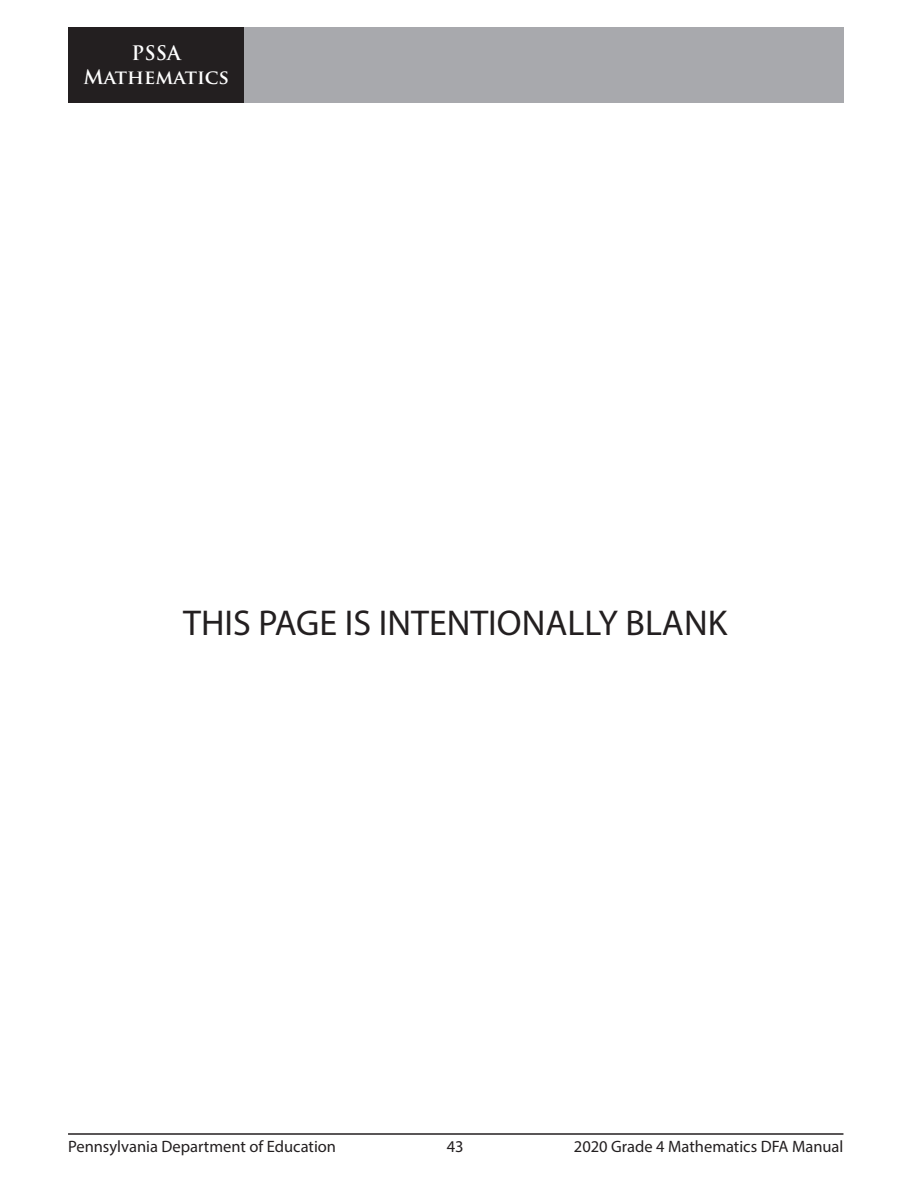
<style>
.page{position:relative;width:918px;height:1188px;background:#fff}
.page>*{position:absolute;margin:0;border:0;box-sizing:border-box;transform-origin:0 0}
.xSetupup_Intentional{font:36px "Myriad Pro";color:#231f20}
.t1{font:700 19.5px/23.4px "Trajan Pro";color:#fff;text-align:center}
.t2{font:16.5px "Myriad Pro";color:#231f20}
</style>
<div class="page">
<hr style="left:68px;top:1133px;width:775px;height:2px;background:#231f20">
<div style="left:68px;top:27px;width:176px;height:76px;background:#231f20"></div>
<div style="left:244px;top:27px;width:599px;height:76px;background:#a8a9ad"></div>
<p class="t1" style="left:83px;top:42px;width:147px">PSSA<br>Mathematics</p>
<p class="xSetupup_Intentional" style="left:183px;top:600px;width:545px">THIS PAGE IS INTENTIONALLY BLANK</p>
<p class="t2" style="left:68px;top:1136px;width:270px">Pennsylvania Department of Education</p>
<p class="t2" style="left:447px;top:1136px;width:18px">43</p>
<p class="t2" style="left:574px;top:1136px;width:271px">2020 Grade 4 Mathematics DFA Manual</p>
</div>
